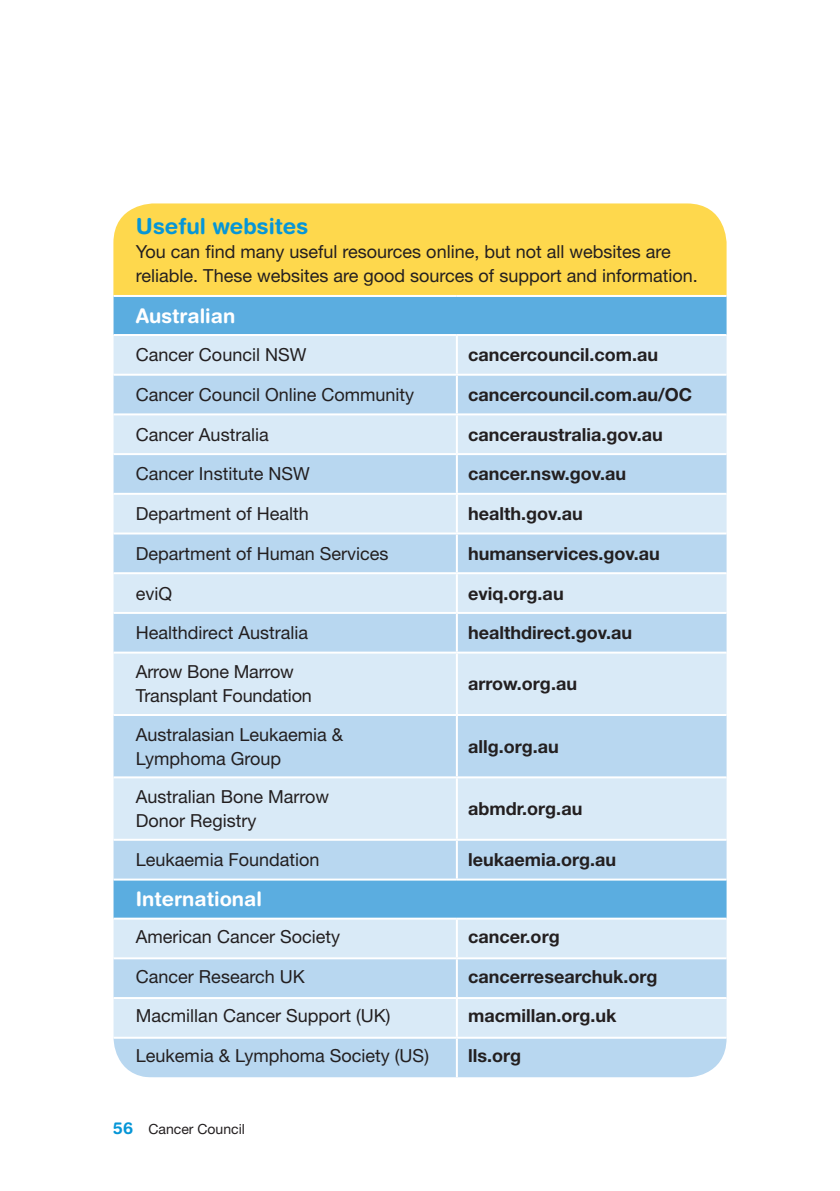
<style>
.page{position:relative;width:840px;height:1191px;background:#fff}
.page>*{position:absolute;margin:0;border:0;box-sizing:border-box;transform-origin:0 0}
._9__Table_A_Head{font:700 22px "Helvetica Rounded LT Std";color:#0696d7}
._9__Table_B_Head{font:700 20px "Helvetica Rounded LT Std";color:#fff}
._9__Table_copy{font:18px/24px "Helvetica Neue LT Std";color:#231f20}
._9__Table_copy-2{font:700 18px "Helvetica Neue LT Std";color:#231f20}
._5__Box_copy_BLACK_t{font:18px/24px "Helvetica Neue LT Std";color:#231f20}
.t1{font:14px "Helvetica Neue LT Std";color:#231f20}
.s1{font-family:"Helvetica Rounded LT Std";font-weight:700;font-size:16.4px;color:#0696d7}
</style>
<div class="page">
<div style="left:113px;top:203px;width:613px;height:93px;background:#fed84d"></div>
<div style="left:113px;top:297px;width:613px;height:37px;background:#5bade0"></div>
<div style="left:113px;top:336px;width:613px;height:38px;background:#d9eaf7"></div>
<svg style="left:113px;top:376px;width:613px;height:701px;fill:#b8d7f0"></svg>
<hr style="left:113px;top:295px;width:343px;height:2px;background:#fff">
<hr style="left:456px;top:295px;width:270px;height:2px;background:#fff">
<hr style="left:113px;top:413px;width:343px;height:2px;background:#fff">
<hr style="left:456px;top:413px;width:270px;height:2px;background:#fff">
<hr style="left:113px;top:453px;width:343px;height:2px;background:#fff">
<hr style="left:456px;top:453px;width:270px;height:2px;background:#fff">
<hr style="left:113px;top:493px;width:343px;height:2px;background:#fff">
<hr style="left:456px;top:493px;width:270px;height:2px;background:#fff">
<hr style="left:113px;top:532px;width:343px;height:2px;background:#fff">
<hr style="left:456px;top:532px;width:270px;height:2px;background:#fff">
<hr style="left:113px;top:572px;width:343px;height:2px;background:#fff">
<hr style="left:456px;top:572px;width:270px;height:2px;background:#fff">
<hr style="left:113px;top:612px;width:343px;height:2px;background:#fff">
<hr style="left:456px;top:612px;width:270px;height:2px;background:#fff">
<hr style="left:113px;top:651px;width:343px;height:2px;background:#fff">
<hr style="left:456px;top:651px;width:270px;height:2px;background:#fff">
<hr style="left:113px;top:714px;width:343px;height:2px;background:#fff">
<hr style="left:456px;top:714px;width:270px;height:2px;background:#fff">
<hr style="left:113px;top:776px;width:343px;height:2px;background:#fff">
<hr style="left:456px;top:776px;width:270px;height:2px;background:#fff">
<hr style="left:113px;top:838px;width:343px;height:2px;background:#fff">
<hr style="left:456px;top:838px;width:270px;height:2px;background:#fff">
<hr style="left:113px;top:878px;width:343px;height:2px;background:#fff">
<hr style="left:456px;top:878px;width:270px;height:2px;background:#fff">
<hr style="left:113px;top:917px;width:343px;height:2px;background:#fff">
<hr style="left:456px;top:917px;width:270px;height:2px;background:#fff">
<hr style="left:113px;top:1036px;width:343px;height:2px;background:#fff">
<hr style="left:456px;top:1036px;width:270px;height:2px;background:#fff">
<hr style="left:455px;top:1038px;width:2px;height:39px;background:#fff">
<hr style="left:455px;top:336px;width:2px;height:38px;background:#fff">
<hr style="left:455px;top:376px;width:2px;height:37px;background:#fff">
<hr style="left:455px;top:415px;width:2px;height:38px;background:#fff">
<hr style="left:455px;top:455px;width:2px;height:38px;background:#fff">
<hr style="left:455px;top:495px;width:2px;height:37px;background:#fff">
<hr style="left:455px;top:534px;width:2px;height:38px;background:#fff">
<hr style="left:455px;top:574px;width:2px;height:38px;background:#fff">
<hr style="left:455px;top:614px;width:2px;height:37px;background:#fff">
<hr style="left:455px;top:653px;width:2px;height:61px;background:#fff">
<hr style="left:455px;top:716px;width:2px;height:60px;background:#fff">
<hr style="left:455px;top:778px;width:2px;height:60px;background:#fff">
<hr style="left:455px;top:840px;width:2px;height:38px;background:#fff">
<hr style="left:455px;top:919px;width:2px;height:38px;background:#fff">
<hr style="left:113px;top:957px;width:343px;height:2px;background:#fff">
<hr style="left:456px;top:957px;width:270px;height:2px;background:#fff">
<hr style="left:455px;top:959px;width:2px;height:38px;background:#fff">
<hr style="left:113px;top:997px;width:343px;height:2px;background:#fff">
<hr style="left:456px;top:997px;width:270px;height:2px;background:#fff">
<hr style="left:455px;top:999px;width:2px;height:37px;background:#fff">
<p class="_9__Table_A_Head" style="left:136px;top:212px;width:174px">Useful websites</p>
<p class="_5__Box_copy_BLACK_t" style="left:136px;top:239px;width:563px">You can find many useful resources online, but not all websites are reliable. These websites are good sources of support and information.</p>
<p class="_9__Table_B_Head" style="left:136px;top:303px;width:101px">Australian</p>
<p class="_9__Table_copy" style="left:136px;top:343px;width:172px">Cancer Council NSW</p>
<p class="_9__Table_copy-2" style="left:468px;top:344px;width:191px">cancercouncil.com.au</p>
<p class="_9__Table_copy" style="left:136px;top:382px;width:280px">Cancer Council Online Community</p>
<p class="_9__Table_copy-2" style="left:468px;top:383px;width:225px">cancercouncil.com.au/OC</p>
<p class="_9__Table_copy" style="left:136px;top:422px;width:134px">Cancer Australia</p>
<p class="_9__Table_copy-2" style="left:468px;top:423px;width:196px">canceraustralia.gov.au</p>
<p class="_9__Table_copy" style="left:136px;top:462px;width:175px">Cancer Institute NSW</p>
<p class="_9__Table_copy-2" style="left:468px;top:463px;width:159px">cancer.nsw.gov.au</p>
<p class="_9__Table_copy" style="left:136px;top:501px;width:174px">Department of Health</p>
<p class="_9__Table_copy-2" style="left:468px;top:502px;width:116px">health.gov.au</p>
<p class="_9__Table_copy" style="left:136px;top:541px;width:254px">Department of Human Services</p>
<p class="_9__Table_copy-2" style="left:468px;top:542px;width:193px">humanservices.gov.au</p>
<p class="_9__Table_copy" style="left:136px;top:581px;width:38px">eviQ</p>
<p class="_9__Table_copy-2" style="left:468px;top:582px;width:97px">eviq.org.au</p>
<p class="_9__Table_copy" style="left:136px;top:620px;width:174px">Healthdirect Australia</p>
<p class="_9__Table_copy-2" style="left:468px;top:621px;width:165px">healthdirect.gov.au</p>
<p class="_9__Table_copy" style="left:136px;top:659px;width:177px">Arrow Bone Marrow<br>Transplant Foundation</p>
<p class="_9__Table_copy-2" style="left:468px;top:672px;width:110px">arrow.org.au</p>
<p class="_9__Table_copy" style="left:136px;top:722px;width:209px">Australasian Leukaemia &amp;<br>Lymphoma Group</p>
<p class="_9__Table_copy" style="left:136px;top:784px;width:194px">Australian Bone Marrow<br>Donor Registry</p>
<p class="_9__Table_copy-2" style="left:468px;top:735px;width:92px">allg.org.au</p>
<p class="_9__Table_copy-2" style="left:468px;top:797px;width:115px">abmdr.org.au</p>
<p class="_9__Table_copy" style="left:136px;top:847px;width:185px">Leukaemia Foundation</p>
<p class="_9__Table_copy-2" style="left:468px;top:848px;width:149px">leukaemia.org.au</p>
<p class="_9__Table_B_Head" style="left:136px;top:887px;width:127px">International</p>
<p class="_9__Table_copy" style="left:136px;top:924px;width:206px">American Cancer Society</p>
<p class="_9__Table_copy-2" style="left:468px;top:925px;width:93px">cancer.org</p>
<p class="_9__Table_copy" style="left:136px;top:964px;width:170px">Cancer Research UK</p>
<p class="_9__Table_copy-2" style="left:468px;top:965px;width:191px">cancerresearchuk.org</p>
<p class="_9__Table_copy" style="left:136px;top:1003px;width:256px">Macmillan Cancer Support (UK)</p>
<p class="_9__Table_copy-2" style="left:468px;top:1004px;width:150px">macmillan.org.uk</p>
<p class="_9__Table_copy" style="left:136px;top:1043px;width:294px">Leukemia &amp; Lymphoma Society (US)</p>
<p class="_9__Table_copy-2" style="left:468px;top:1044px;width:54px">lls.org</p>
<p class="t1" style="left:113px;top:1120px;width:133px"><span class="s1">56</span> Cancer Council</p>
</div>
